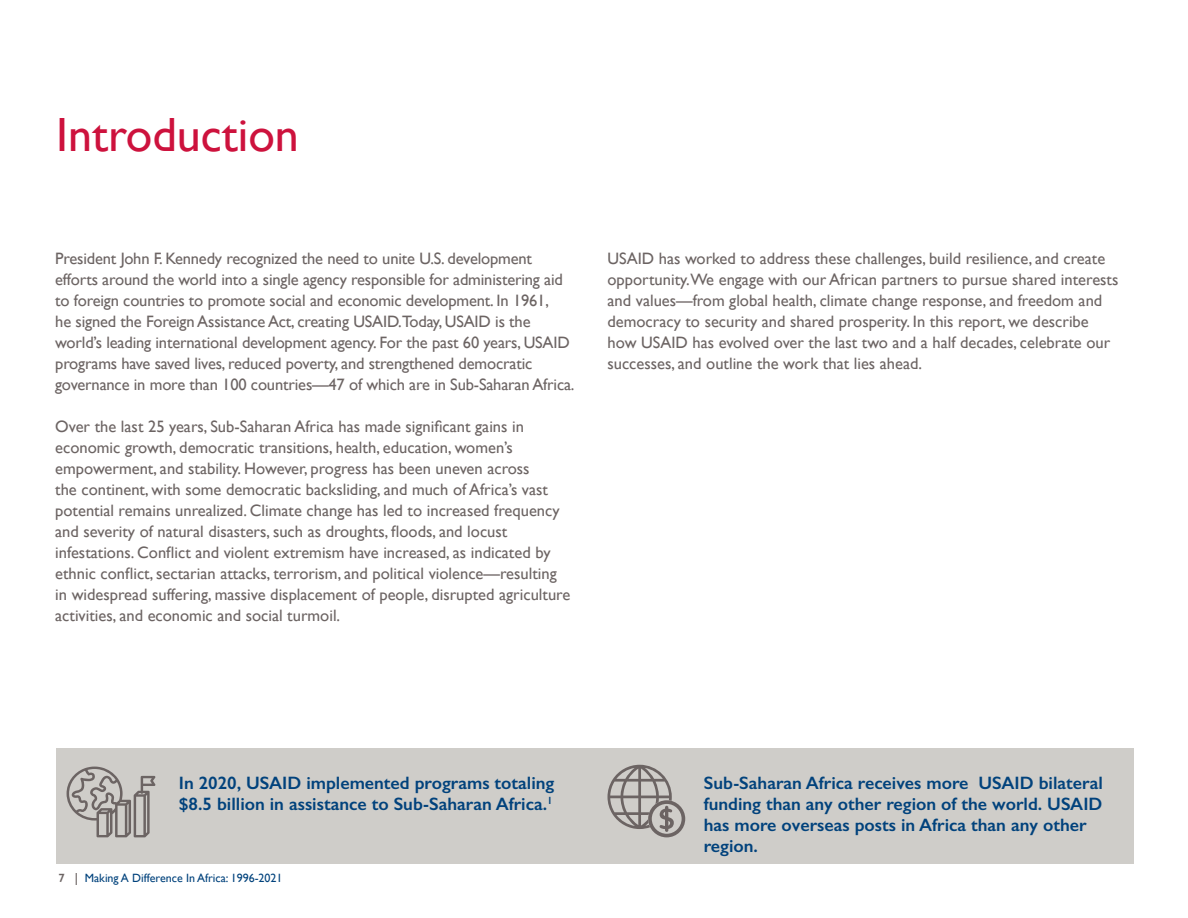
<style>
.page{position:relative;width:1188px;height:918px;background:#fff}
.page>*{position:absolute;margin:0;border:0;box-sizing:border-box;transform-origin:0 0}
.t1{font:48px "Gill Sans";color:#cd123d}
.t2{font:600 18px/21px "Gill Sans";color:#01427c}
.t3{font:16.5px/21px "Gill Sans";color:#6c6463}
.t4{font:12px "Gill Sans";color:#01427c}
.s1{font-weight:600;color:#6c6463}
</style>
<div class="page">
<div style="left:56px;top:749px;width:1078px;height:115px;background:#cfcdc9"></div>
<svg style="left:67px;top:767px;width:88px;height:70px"></svg>
<svg style="left:608px;top:765px;width:77px;height:72px"></svg>
<h1 class="t1" style="left:56px;top:106px;width:244px">Introduction</h1>
<p class="t3" style="left:55px;top:248px;width:521px">President John F. Kennedy recognized the need to unite U.S. development efforts around the world into a single agency responsible for administering aid to foreign countries to promote social and economic development. In 1961,<br>he signed the Foreign Assistance Act, creating USAID.Today, USAID is the world’s leading international development agency. For the past 60 years, USAID programs have saved lives, reduced poverty, and strengthened democratic governance in more than 100 countries—47 of which are in Sub-Saharan Africa.</p>
<p class="t3" style="left:55px;top:416px;width:517px">Over the last 25 years, Sub-Saharan Africa has made significant gains in economic growth, democratic transitions, health, education, women’s empowerment, and stability. However, progress has been uneven across<br>the continent, with some democratic backsliding, and much of Africa’s vast potential remains unrealized. Climate change has led to increased frequency and severity of natural disasters, such as droughts, floods, and locust infestations. Conflict and violent extremism have increased, as indicated by ethnic conflict, sectarian attacks, terrorism, and political violence—resulting in widespread suffering, massive displacement of people, disrupted agriculture activities, and economic and social turmoil.</p>
<p class="t3" style="left:607px;top:248px;width:512px">USAID has worked to address these challenges, build resilience, and create opportunity.We engage with our African partners to pursue shared interests and values—from global health, climate change response, and freedom and democracy to security and shared prosperity. In this report, we describe how USAID has evolved over the last two and a half decades, celebrate our successes, and outline the work that lies ahead.</p>
<p class="t2" style="left:179px;top:772px;width:377px">In 2020, USAID implemented programs totaling $8.5 billion in assistance to Sub-Saharan Africa.<sup>1</sup></p>
<p class="t2" style="left:704px;top:772px;width:401px">Sub-Saharan Africa receives more USAID bilateral funding than any other region of the world. USAID has more overseas posts in Africa than any other region.</p>
<p class="t4" style="left:58px;top:871px;width:226px"><span class="s1">7 |</span> Making A Difference In Africa: 1996-2021</p>
</div>
